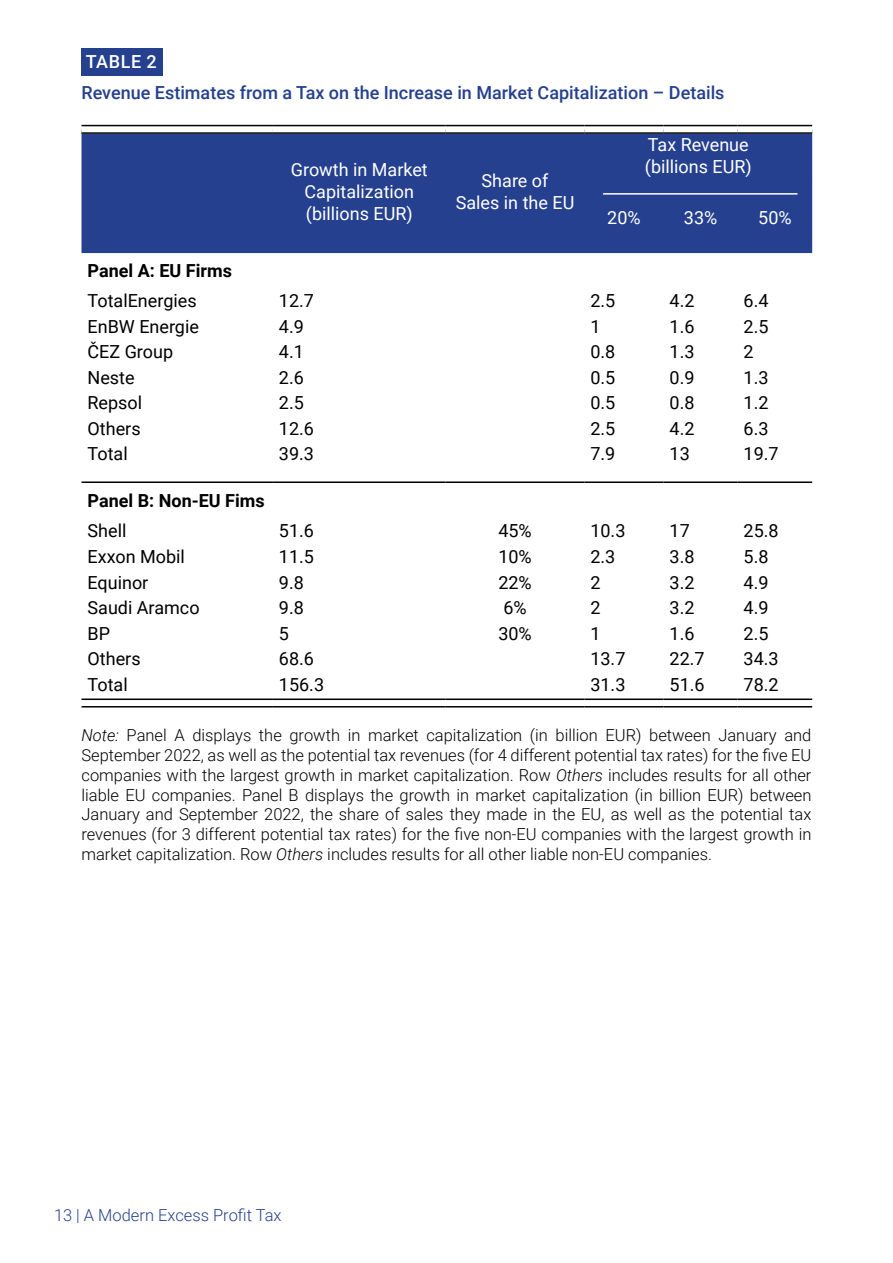
<style>
.page{position:relative;width:893px;height:1263px;background:#fff}
.page>*{position:absolute;margin:0;border:0;box-sizing:border-box;transform-origin:0 0}
.t1{font:18px "Roboto";color:#000}
.t2{font:18px/21.6px "Roboto";color:#fff;text-align:center}
.t3{font:500 18px "Roboto";color:#25408f}
.t4{font:700 18px "Roboto";color:#000}
.t5{font:500 18px "Roboto";letter-spacing:.035em;color:#fff}
.t6{font:300 16.5px/19.8px "Roboto";color:#000;text-align:justify}
.t7{font:300 16.5px "Roboto";color:#25408f}
.s1{font-style:italic}
</style>
<div class="page">
<div style="left:82px;top:48px;width:81px;height:27px;background:#25408f"></div>
<div style="left:82px;top:134px;width:730px;height:119px;background:#25408f"></div>
<svg style="left:82px;top:126px;width:191px;height:6px"></svg>
<svg style="left:273px;top:126px;width:173px;height:6px"></svg>
<svg style="left:446px;top:126px;width:138px;height:1px"></svg>
<svg style="left:584px;top:126px;width:80px;height:6px"></svg>
<svg style="left:664px;top:126px;width:74px;height:6px"></svg>
<svg style="left:738px;top:126px;width:74px;height:1px"></svg>
<hr style="left:82px;top:125px;width:191px;height:1px;background:#000">
<hr style="left:82px;top:132px;width:191px;height:2px;background:#000">
<hr style="left:273px;top:125px;width:173px;height:1px;background:#000">
<hr style="left:273px;top:132px;width:173px;height:2px;background:#000">
<hr style="left:446px;top:125px;width:138px;height:1px;background:#000">
<hr style="left:446px;top:132px;width:138px;height:2px;background:#000">
<hr style="left:584px;top:125px;width:80px;height:1px;background:#000">
<hr style="left:584px;top:132px;width:80px;height:2px;background:#000">
<hr style="left:664px;top:125px;width:74px;height:1px;background:#000">
<hr style="left:664px;top:132px;width:74px;height:2px;background:#000">
<hr style="left:738px;top:125px;width:74px;height:1px;background:#000">
<hr style="left:738px;top:132px;width:74px;height:2px;background:#000">
<hr style="left:82px;top:481px;width:191px;height:2px;background:#000">
<hr style="left:273px;top:481px;width:173px;height:2px;background:#000">
<hr style="left:446px;top:481px;width:138px;height:2px;background:#000">
<hr style="left:584px;top:481px;width:80px;height:2px;background:#000">
<hr style="left:664px;top:481px;width:74px;height:2px;background:#000">
<hr style="left:738px;top:481px;width:74px;height:2px;background:#000">
<hr style="left:82px;top:698px;width:191px;height:2px;background:#000">
<hr style="left:82px;top:706px;width:191px;height:1px;background:#000">
<hr style="left:273px;top:698px;width:173px;height:2px;background:#000">
<hr style="left:273px;top:706px;width:173px;height:1px;background:#000">
<hr style="left:446px;top:698px;width:138px;height:2px;background:#000">
<hr style="left:446px;top:706px;width:138px;height:1px;background:#000">
<hr style="left:584px;top:698px;width:80px;height:2px;background:#000">
<hr style="left:584px;top:706px;width:80px;height:1px;background:#000">
<hr style="left:664px;top:698px;width:74px;height:2px;background:#000">
<hr style="left:664px;top:706px;width:74px;height:1px;background:#000">
<hr style="left:738px;top:698px;width:74px;height:2px;background:#000">
<hr style="left:738px;top:706px;width:74px;height:1px;background:#000">
<hr style="left:603px;top:193px;width:194px;height:2px;background:#fff">
<p class="t5" style="left:86px;top:48px;width:72px">TABLE 2</p>
<p class="t3" style="left:82px;top:80px;width:645px">Revenue Estimates from a Tax on the Increase in Market Capitalization – Details</p>
<p class="t2" style="left:291px;top:158px;width:138px">Growth in Market<br>Capitalization (billions EUR)</p>
<p class="t2" style="left:456px;top:169px;width:120px">Share of<br>Sales in the EU</p>
<p class="t2" style="left:645px;top:133px;width:108px;text-align:left">Tax Revenue (billions EUR)</p>
<p class="t2" style="left:607px;top:206px;width:35px">20%</p>
<p class="t2" style="left:684px;top:206px;width:35px">33%</p>
<p class="t2" style="left:758px;top:206px;width:35px">50%</p>
<p class="t4" style="left:88px;top:258px;width:146px">Panel A: EU Firms</p>
<p class="t1" style="left:88px;top:288px;width:111px">TotalEnergies</p>
<p class="t1" style="left:279px;top:288px;width:37px">12.7</p>
<p class="t1" style="left:590px;top:288px;width:26px">2.5</p>
<p class="t1" style="left:670px;top:288px;width:26px">4.2</p>
<p class="t1" style="left:744px;top:288px;width:26px">6.4</p>
<p class="t1" style="left:88px;top:314px;width:113px">EnBW Energie</p>
<p class="t1" style="left:279px;top:314px;width:26px">4.9</p>
<p class="t1" style="left:590px;top:314px;width:12px">1</p>
<p class="t1" style="left:670px;top:314px;width:26px">1.6</p>
<p class="t1" style="left:744px;top:314px;width:26px">2.5</p>
<p class="t1" style="left:88px;top:339px;width:87px">ČEZ Group</p>
<p class="t1" style="left:279px;top:339px;width:26px">4.1</p>
<p class="t1" style="left:590px;top:339px;width:26px">0.8</p>
<p class="t1" style="left:670px;top:339px;width:26px">1.3</p>
<p class="t1" style="left:744px;top:339px;width:12px">2</p>
<p class="t1" style="left:88px;top:365px;width:49px">Neste</p>
<p class="t1" style="left:279px;top:365px;width:26px">2.6</p>
<p class="t1" style="left:590px;top:365px;width:26px">0.5</p>
<p class="t1" style="left:670px;top:365px;width:26px">0.9</p>
<p class="t1" style="left:744px;top:365px;width:26px">1.3</p>
<p class="t1" style="left:88px;top:390px;width:56px">Repsol</p>
<p class="t1" style="left:279px;top:390px;width:26px">2.5</p>
<p class="t1" style="left:590px;top:390px;width:26px">0.5</p>
<p class="t1" style="left:670px;top:390px;width:26px">0.8</p>
<p class="t1" style="left:744px;top:390px;width:26px">1.2</p>
<p class="t1" style="left:88px;top:416px;width:55px">Others</p>
<p class="t1" style="left:279px;top:416px;width:37px">12.6</p>
<p class="t1" style="left:590px;top:416px;width:26px">2.5</p>
<p class="t1" style="left:670px;top:416px;width:26px">4.2</p>
<p class="t1" style="left:744px;top:416px;width:26px">6.3</p>
<p class="t1" style="left:88px;top:441px;width:42px">Total</p>
<p class="t1" style="left:279px;top:441px;width:37px">39.3</p>
<p class="t1" style="left:590px;top:441px;width:26px">7.9</p>
<p class="t1" style="left:670px;top:441px;width:22px">13</p>
<p class="t1" style="left:744px;top:441px;width:37px">19.7</p>
<p class="t4" style="left:88px;top:488px;width:179px">Panel B: Non-EU Fims</p>
<p class="t1" style="left:88px;top:518px;width:40px">Shell</p>
<p class="t1" style="left:279px;top:518px;width:37px">51.6</p>
<p class="t1" style="left:498px;top:518px;width:35px">45%</p>
<p class="t1" style="left:590px;top:518px;width:37px">10.3</p>
<p class="t1" style="left:670px;top:518px;width:22px">17</p>
<p class="t1" style="left:744px;top:518px;width:37px">25.8</p>
<p class="t1" style="left:88px;top:544px;width:99px">Exxon Mobil</p>
<p class="t1" style="left:279px;top:544px;width:37px">11.5</p>
<p class="t1" style="left:498px;top:544px;width:35px">10%</p>
<p class="t1" style="left:590px;top:544px;width:26px">2.3</p>
<p class="t1" style="left:670px;top:544px;width:26px">3.8</p>
<p class="t1" style="left:744px;top:544px;width:26px">5.8</p>
<p class="t1" style="left:88px;top:569px;width:62px">Equinor</p>
<p class="t1" style="left:279px;top:569px;width:26px">9.8</p>
<p class="t1" style="left:498px;top:569px;width:35px">22%</p>
<p class="t1" style="left:590px;top:569px;width:12px">2</p>
<p class="t1" style="left:670px;top:569px;width:26px">3.2</p>
<p class="t1" style="left:744px;top:569px;width:26px">4.9</p>
<p class="t1" style="left:88px;top:595px;width:114px">Saudi Aramco</p>
<p class="t1" style="left:279px;top:595px;width:26px">9.8</p>
<p class="t1" style="left:503px;top:595px;width:25px">6%</p>
<p class="t1" style="left:590px;top:595px;width:12px">2</p>
<p class="t1" style="left:670px;top:595px;width:26px">3.2</p>
<p class="t1" style="left:744px;top:595px;width:26px">4.9</p>
<p class="t1" style="left:88px;top:620px;width:24px">BP</p>
<p class="t1" style="left:279px;top:620px;width:12px">5</p>
<p class="t1" style="left:498px;top:620px;width:35px">30%</p>
<p class="t1" style="left:590px;top:620px;width:12px">1</p>
<p class="t1" style="left:670px;top:620px;width:26px">1.6</p>
<p class="t1" style="left:744px;top:620px;width:26px">2.5</p>
<p class="t1" style="left:88px;top:646px;width:55px">Others</p>
<p class="t1" style="left:279px;top:646px;width:37px">68.6</p>
<p class="t1" style="left:590px;top:646px;width:37px">13.7</p>
<p class="t1" style="left:670px;top:646px;width:37px">22.7</p>
<p class="t1" style="left:744px;top:646px;width:37px">34.3</p>
<p class="t1" style="left:88px;top:671px;width:42px">Total</p>
<p class="t1" style="left:279px;top:671px;width:47px">156.3</p>
<p class="t1" style="left:590px;top:671px;width:37px">31.3</p>
<p class="t1" style="left:670px;top:671px;width:37px">51.6</p>
<p class="t1" style="left:744px;top:671px;width:37px">78.2</p>
<p class="t6" style="left:82px;top:725px;width:731px"><span class="s1">Note:</span> Panel A displays the growth in market capitalization (in billion EUR) between January and September 2022, as well as the potential tax revenues (for 4 different potential tax rates) for the five EU companies with the largest growth in market capitalization. Row <span class="s1">Others</span> includes results for all other liable EU companies. Panel B displays the growth in market capitalization (in billion EUR) between January and September 2022, the share of sales they made in the EU, as well as the potential tax revenues (for 3 different potential tax rates) for the five non-EU companies with the largest growth in market capitalization. Row <span class="s1">Others</span> includes results for all other liable non-EU companies.</p>
<p class="t7" style="left:54px;top:1204px;width:229px">13 | A Modern Excess Profit Tax</p>
</div>
